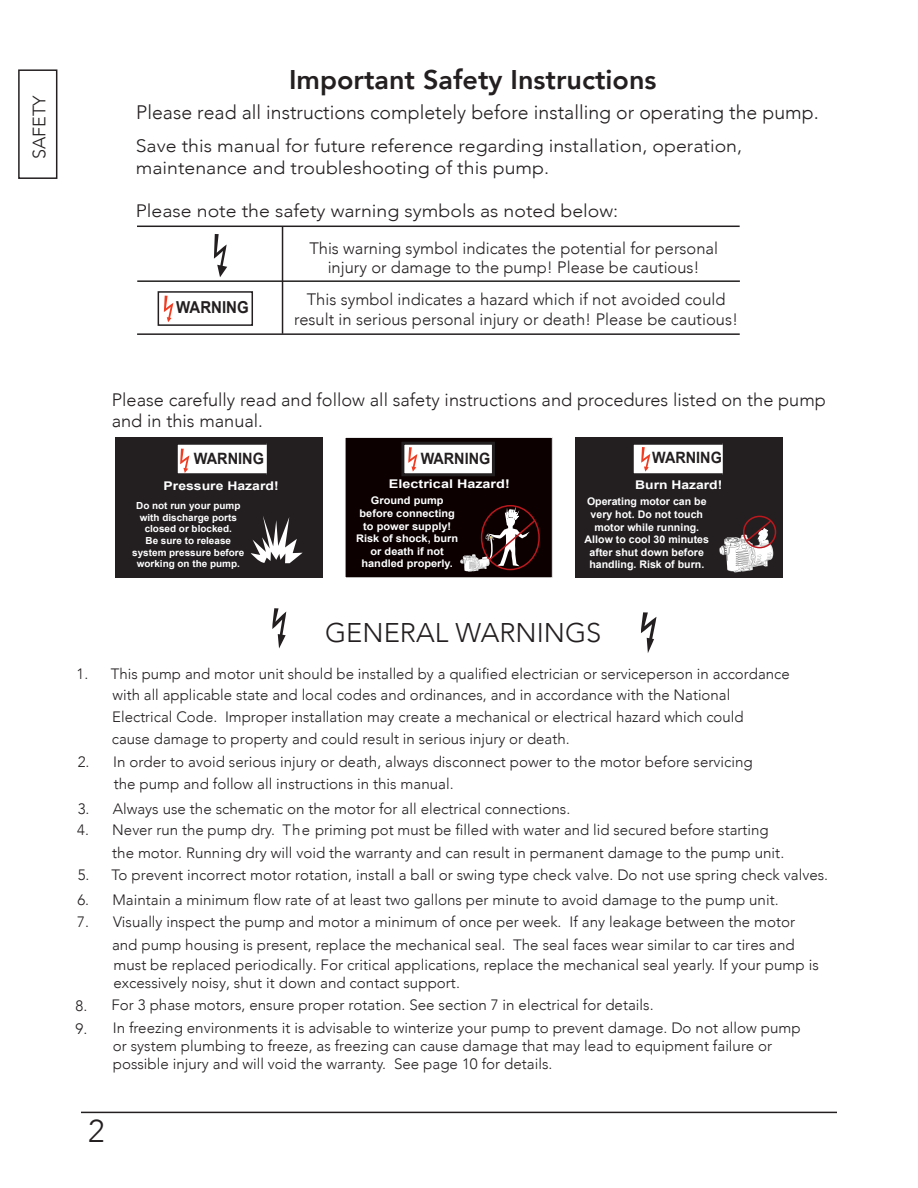
<style>
.page{position:relative;width:918px;height:1188px;background:#fff}
.page>*{position:absolute;margin:0;border:0;box-sizing:border-box;transform-origin:0 0}
.t1{font:300 31.5px "Avenir";color:#231f20}
.t2{font:800 27px "Avenir";color:#231f20}
.t3{font:300 27px "Avenir";color:#231f20}
.t4{font:300 19.5px "Avenir";color:#231f20}
.t5{font:300 18px/21.6px "Avenir";color:#231f20;scale:1.08 1}
.t6{font:300 18px/21.6px "Avenir";color:#231f20}
.t7{font:300 16.5px/19.8px "Avenir";color:#231f20;text-align:center}
.t8{font:700 16.5px "Arial";color:#231f20;scale:.91 1}
.t9{font:700 15.6px "Arial";color:#231f20;scale:.92 1}
.t10{font:700 15.6px "Arial";color:#231f20;scale:.93 1}
.t11{font:300 15px/21.9px "Avenir";color:#231f20}
.t12{font:700 12px "Arial";color:#fff;scale:1.2 1}
.t13{font:700 12px "Arial";color:#fff;scale:1.17 1}
.t14{font:700 12px "Arial";color:#fff;scale:1.16 1}
.t15{font:700 10.5px/12.6px "Arial";color:#fff;text-align:center}
.t16{font:700 10.5px/12.6px "Arial";color:#fff;text-align:center;scale:1.05 1}
.t17{font:700 9.75px/11.7px "Arial";color:#fff;text-align:center}
</style>
<div class="page">
<svg style="left:214px;top:234px;width:13px;height:43px"></svg>
<div style="left:158px;top:291px;width:95px;height:35px;background:#fff;border:2px solid #231f20"></div>
<svg style="left:164px;top:296px;width:9px;height:26px"></svg>
<svg style="left:272px;top:608px;width:14px;height:41px"></svg>
<svg style="left:641px;top:612px;width:16px;height:41px"></svg>
<div style="left:115px;top:437px;width:207px;height:141px;background:#231f20"></div>
<div style="left:345px;top:437px;width:207px;height:141px;background:#0c0000"></div>
<div style="left:345px;top:437px;width:208px;height:141px;border:1px solid #fff"></div>
<div style="left:576px;top:437px;width:207px;height:141px;background:#231f20"></div>
<div style="left:631px;top:442px;width:93px;height:34px;background:#fff;border:3px solid #231f20"></div>
<svg style="left:641px;top:447px;width:9px;height:25px"></svg>
<div style="left:175px;top:442px;width:93px;height:34px;background:#fff;border:3px solid #231f20"></div>
<svg style="left:180px;top:449px;width:9px;height:24px"></svg>
<svg style="left:251px;top:516px;width:52px;height:47px"></svg>
<div style="left:481px;top:505px;width:59px;height:65px;border:2px solid #bb181d;border-radius:50%"></div>
<svg style="left:485px;top:505px;width:52px;height:61px"></svg>
<img style="left:720px;top:534px;width:53px;height:39px">
<div style="left:743px;top:516px;width:33px;height:32px;border:2px solid #bb181d;border-radius:50%"></div>
<svg style="left:745px;top:519px;width:28px;height:24px"></svg>
<img style="left:460px;top:555px;width:30px;height:17px">
<div style="left:18px;top:69px;width:39px;height:110px;background:#fff;border:2px solid #231f20"></div>
<hr style="left:137px;top:280px;width:603px;height:2px;background:#231f20">
<hr style="left:137px;top:333px;width:603px;height:2px;background:#231f20">
<div style="left:401px;top:442px;width:94px;height:34px;background:#fff;border:3px solid #231f20"></div>
<svg style="left:408px;top:447px;width:9px;height:25px"></svg>
<hr style="left:137px;top:226px;width:603px;height:1px;background:#231f20">
<hr style="left:282px;top:227px;width:1px;height:107px;background:#231f20">
<hr style="left:81px;top:1112px;width:756px;height:1px;background:#231f20">
<p class="t6" style="left:28px;top:159px;width:65px;rotate:-90deg">SAFETY</p>
<h2 class="t2" style="left:289px;top:59px;width:369px">Important Safety Instructions</h2>
<h3 class="t4" style="left:136px;top:101px;width:684px">Please read all instructions completely before installing or operating the pump.</h3>
<p class="t5" style="left:136px;top:135px;width:563px">Save this manual for future reference regarding installation, operation, maintenance and troubleshooting of this pump.</p>
<p class="t5" style="left:136px;top:200px;width:448px">Please note the safety warning symbols as noted below:</p>
<p class="t7" style="left:309px;top:238px;width:410px">This warning symbol indicates the potential for personal injury or damage to the pump! Please be cautious!</p>
<p class="t8" style="left:176px;top:296px;width:81px">WARNING</p>
<p class="t7" style="left:294px;top:289px;width:445px">This symbol indicates a hazard which if not avoided could result in serious personal injury or death! Please be cautious!</p>
<p class="t6" style="left:112px;top:389px;width:716px">Please carefully read and follow all safety instructions and procedures listed on the pump and in this manual.</p>
<p class="t10" style="left:194px;top:449px;width:77px">WARNING</p>
<p class="t9" style="left:652px;top:447px;width:77px">WARNING</p>
<p class="t13" style="left:164px;top:478px;width:100px">Pressure Hazard!</p>
<p class="t17" style="left:132px;top:500px;width:114px">Do not run your pump with discharge ports closed or blocked.<br>Be sure to release system pressure before working on the pump.</p>
<p class="t9" style="left:421px;top:448px;width:77px">WARNING</p>
<p class="t12" style="left:389px;top:476px;width:102px">Electrical Hazard!</p>
<p class="t16" style="left:356px;top:495px;width:99px">Ground pump before connecting to power supply!<br>Risk of shock, burn or death if not handled properly.</p>
<p class="t14" style="left:635px;top:477px;width:77px">Burn Hazard!</p>
<p class="t15" style="left:585px;top:496px;width:126px">Operating motor can be very hot. Do not touch motor while running.<br>Allow to cool 30 minutes after shut down before handling. Risk of burn.</p>
<h2 class="t3" style="left:325px;top:616px;width:278px">GENERAL WARNINGS</h2>
<p class="t11" style="left:112px;top:662px;width:679px;text-indent:-35px">1. This pump and motor unit should be installed by a qualified electrician or serviceperson in accordance with all applicable state and local codes and ordinances, and in accordance with the National Electrical Code. Improper installation may create a mechanical or electrical hazard which could<br>cause damage to property and could result in serious injury or death.</p>
<p class="t11" style="left:114px;top:751px;width:640px;text-indent:-36px">2. In order to avoid serious injury or death, always disconnect power to the motor before servicing the pump and follow all instructions in this manual.</p>
<p class="t11" style="left:78px;top:798px;width:494px">3. Always use the schematic on the motor for all electrical connections.</p>
<p class="t11" style="left:112px;top:819px;width:674px;line-height:23.1px;text-indent:-35px">4. Never run the pump dry. T h e priming pot must be filled with water and lid secured before starting the motor. Running dry will void the warranty and can result in permanent damage to the pump unit.</p>
<p class="t11" style="left:78px;top:864px;width:752px">5. To prevent incorrect motor rotation, install a ball or swing type check valve. Do not use spring check valves.</p>
<p class="t11" style="left:77px;top:888px;width:703px">6. Maintain a minimum flow rate of at least two gallons per minute to avoid damage to the pump unit.</p>
<p class="t11" style="left:77px;top:911px;width:719px;line-height:22.4px;text-align:right">7. Visually inspect the pump and motor a minimum of once per week. If any leakage between the motor and pump housing is present, replace the mechanical seal. The seal faces wear similar to car tires and</p>
<p class="t11" style="left:114px;top:956px;width:707px;line-height:18px">must be replaced periodically. For critical applications, replace the mechanical seal yearly. If your pump is excessively noisy, shut it down and contact support.</p>
<p class="t11" style="left:76px;top:994px;width:580px">8. For 3 phase motors, ensure proper rotation. See section 7 in electrical for details.</p>
<p class="t11" style="left:76px;top:1018px;width:13px">9.</p>
<p class="t11" style="left:113px;top:1019px;width:689px;line-height:18px">In freezing environments it is advisable to winterize your pump to prevent damage. Do not allow pump or system plumbing to freeze, as freezing can cause damage that may lead to equipment failure or possible injury and will void the warranty. See page 10 for details.</p>
<h1 class="t1" style="left:88px;top:1112px;width:18px">2</h1>
</div>
